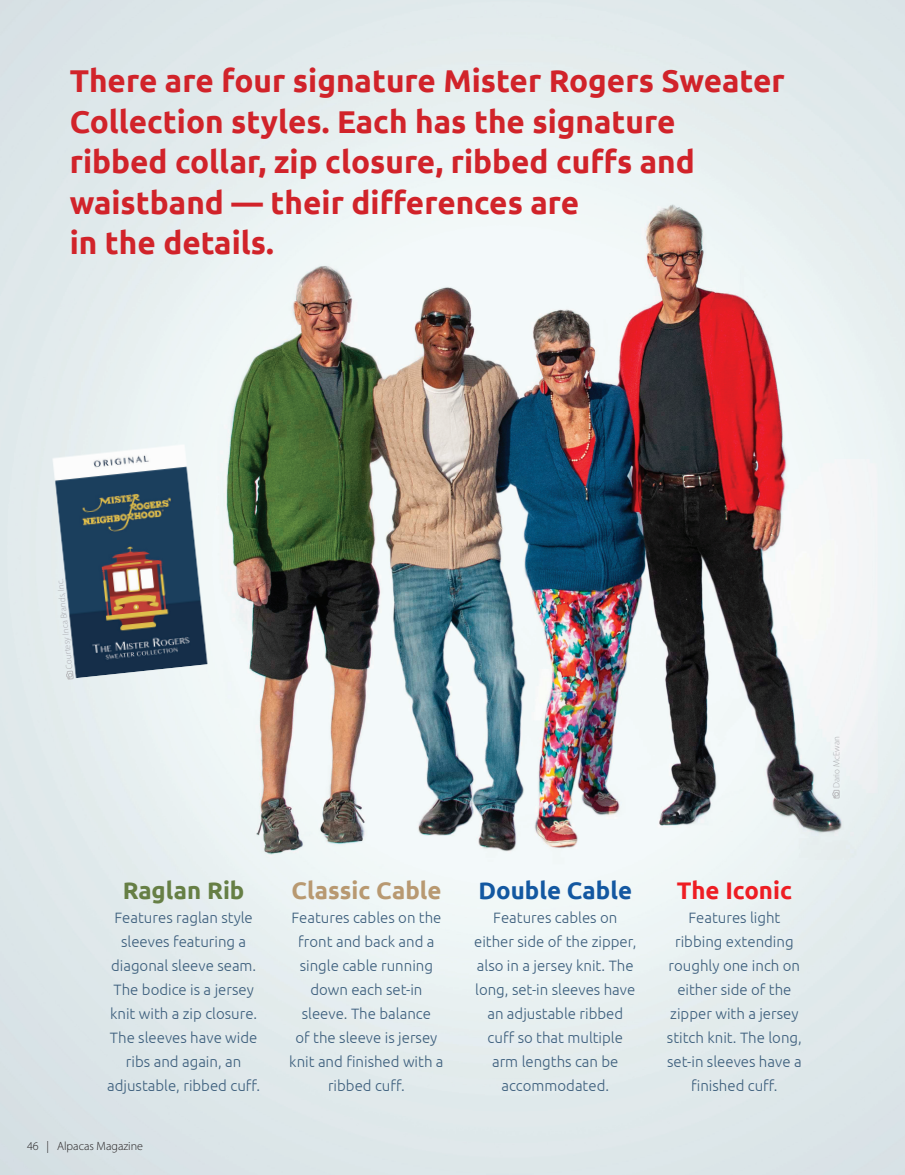
<style>
.page{position:relative;width:905px;height:1175px;background:#fff}
.page>*{position:absolute;margin:0;border:0;box-sizing:border-box;transform-origin:0 0}
.t1{font:700 31.5px/40.5px "Ubuntu";color:#d1232a}
.t2{font:700 24px "Ubuntu";color:#b89971}
.t3{font:700 24px "Ubuntu";color:#1358a1}
.t4{font:700 24px "Ubuntu";color:#667f45}
.t5{font:700 24px "Ubuntu";color:#ee1d23}
.t6{font:300 15px/24px "Ubuntu";color:#3d5f7d;text-align:center}
.t7{font:300 12px "Myriad Pro";color:#231f20}
.t8{font:300 9px "Myriad Pro";color:#a8a9ad}
</style>
<div class="page">
<img style="left:0;top:0;width:904px;height:1174px">
<img style="left:49px;top:441px;width:162px;height:241px">
<svg style="left:66px;top:667px;width:8px;height:18px"></svg>
<svg style="left:832px;top:790px;width:7px;height:8px"></svg>
<h1 class="t1" style="left:70px;top:60px;width:716px">There are four signature Mister Rogers Sweater Collection styles. Each has the signature<br>ribbed collar, zip closure, ribbed cuffs and waistband — their differences are<br>in the details.</h1>
<p class="t8" style="left:64px;top:669px;width:92px;rotate:-96deg">Courtesy Inca Brands, Inc.</p>
<p class="t8" style="left:830px;top:788px;width:53px;rotate:-90deg">Dario McEwan</p>
<h2 class="t4" style="left:123px;top:875px;width:123px">Raglan Rib</h2>
<p class="t6" style="left:107px;top:904px;width:155px">Features raglan style sleeves featuring a diagonal sleeve seam.<br>The bodice is a jersey knit with a zip closure.<br>The sleeves have wide ribs and again, an adjustable, ribbed cuff.</p>
<p class="t7" style="left:27px;top:1138px;width:118px">46 | Alpacas Magazine</p>
<h2 class="t2" style="left:291px;top:875px;width:151px">Classic Cable</h2>
<p class="t6" style="left:289px;top:904px;width:156px">Features cables on the front and back and a single cable running down each set-in sleeve. The balance<br>of the sleeve is jersey knit and finished with a ribbed cuff.</p>
<h2 class="t3" style="left:478px;top:875px;width:155px">Double Cable</h2>
<p class="t6" style="left:474px;top:904px;width:164px">Features cables on either side of the zipper, also in a jersey knit. The long, set-in sleeves have an adjustable ribbed cuff so that multiple arm lengths can be accommodated.</p>
<h2 class="t5" style="left:676px;top:875px;width:117px">The Iconic</h2>
<p class="t6" style="left:667px;top:904px;width:136px">Features light ribbing extending roughly one inch on either side of the zipper with a jersey stitch knit. The long, set-in sleeves have a finished cuff.</p>
</div>
